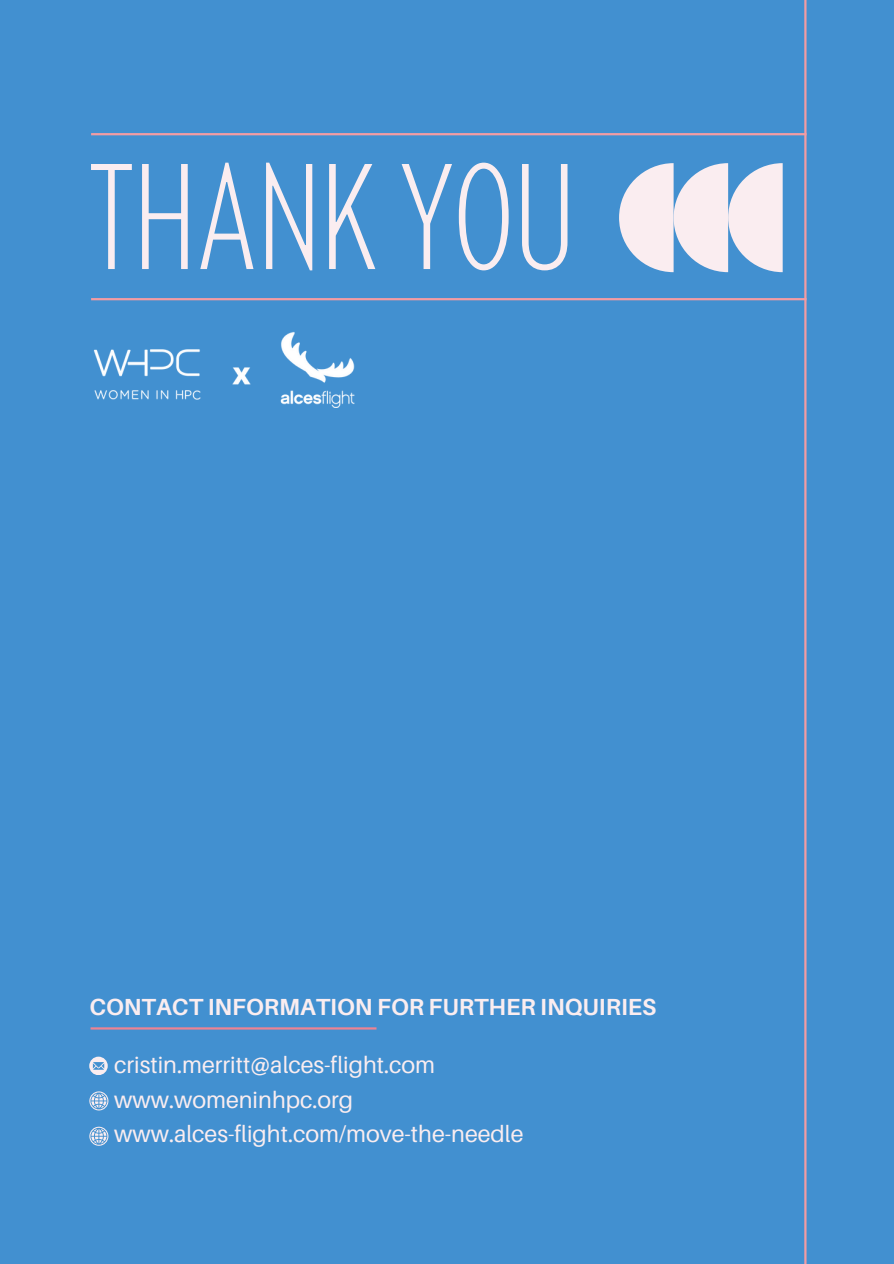
<style>
.page{position:relative;width:894px;height:1264px;background:#fff}
.page>*{position:absolute;margin:0;border:0;box-sizing:border-box;transform-origin:0 0}
.t1{font:200 condensed 150px "Balgin";color:#faedf0}
.t2{font:23.25px "Aileron";color:#faedf0}
.t3{font:700 23.25px "Aileron";color:#faedf0}
</style>
<div class="page">
<div style="left:0;top:0;width:893px;height:1263px;background:#4290d0"></div>
<hr style="left:804px;top:0;width:2px;height:1263px;background:#f29ca3">
<hr style="left:91px;top:298px;width:715px;height:2px;background:#f29ca3">
<hr style="left:91px;top:133px;width:715px;height:2px;background:#f29ca3">
<hr style="left:90px;top:1027px;width:286px;height:2px;background:#ec8393">
<svg style="left:89px;top:1126px;width:19px;height:19px"></svg>
<svg style="left:89px;top:1056px;width:18px;height:18px"></svg>
<svg style="left:619px;top:163px;width:163px;height:109px"></svg>
<img style="left:93px;top:332px;width:262px;height:75px">
<svg style="left:89px;top:1091px;width:19px;height:19px"></svg>
<h1 class="t1" style="left:89px;top:156px;width:487px">THANK YOU</h1>
<p class="t3" style="left:89px;top:992px;width:568px">CONTACT INFORMATION FOR FURTHER INQUIRIES</p>
<h2 class="t2" style="left:114px;top:1050px;width:322px">cristin.merritt@alces-flight.com</h2>
<p class="t2" style="left:114px;top:1085px;width:240px">www.womeninhpc.org</p>
<p class="t2" style="left:114px;top:1119px;width:411px">www.alces-flight.com/move-the-needle</p>
</div>
